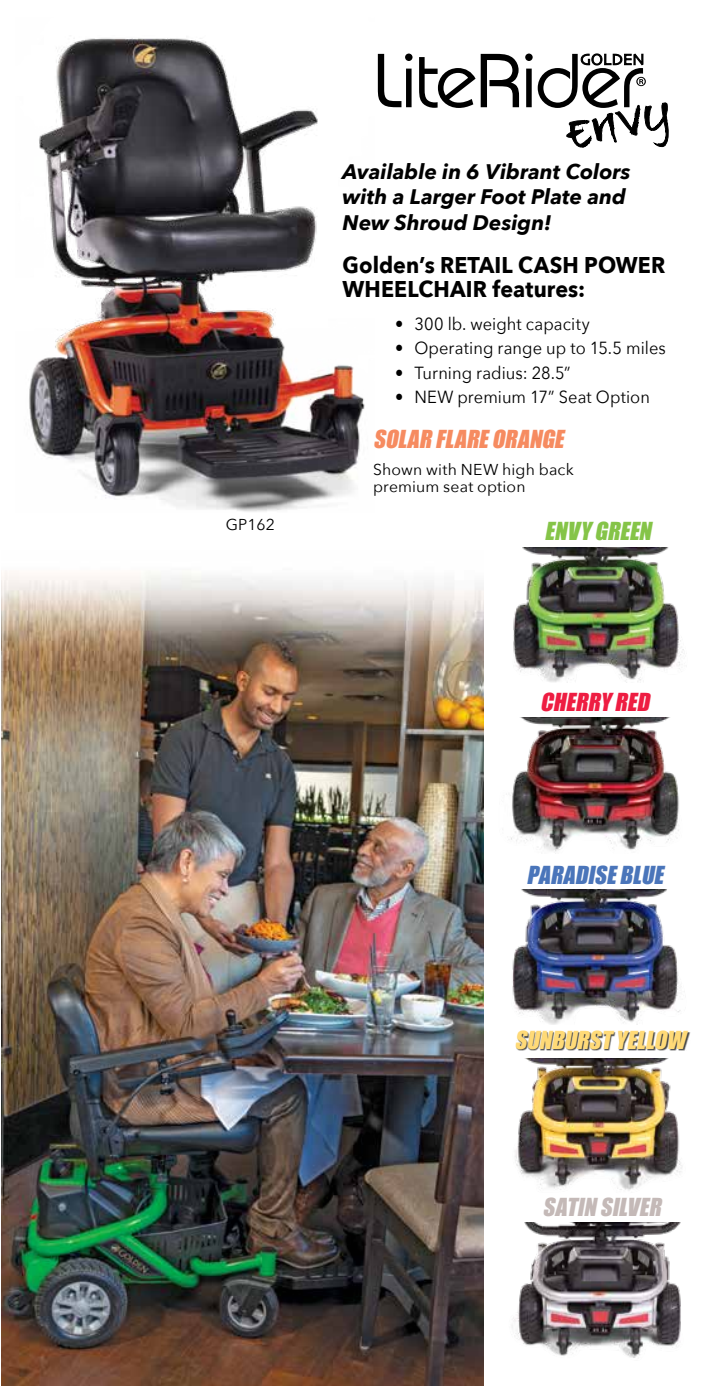
<style>
.page{position:relative;width:715px;height:1386px;background:#fff}
.page>*{position:absolute;margin:0;border:0;box-sizing:border-box;transform-origin:0 0}
.t1{font:700 22.75px/24.5px "Avenir Next";letter-spacing:.005em;color:#000;scale:.94 1}
.t2{font:italic 22.75px "Impact";color:#f68b60}
.t3{font:italic 22.75px "Impact";color:#ffda77}
.t4{font:italic 22.75px "Impact";color:#4a75ba}
.t5{font:italic 22.75px "Impact";color:#c4b9b7}
.t6{font:italic 22.75px "Impact";color:#ee1d42}
.t7{font:italic 22.75px "Impact";color:#85c448}
.t8{font:italic 700 21px/25.2px "Avenir Next";color:#000}
.t9{font:17.5px "Avenir Next";letter-spacing:.005em;color:#000;scale:.94 1}
.t10{font:15.75px/17.5px "Avenir Next";letter-spacing:.01em;color:#000}
</style>
<div class="page">
<img style="left:2px;top:571px;width:481px;height:815px">
<img style="left:29px;top:38px;width:336px;height:474px">
<svg style="left:377px;top:54px;width:35px;height:53px"></svg>
<svg style="left:419px;top:54px;width:99px;height:54px"></svg>
<svg style="left:525px;top:54px;width:143px;height:94px"></svg>
<img style="left:480px;top:1223px;width:201px;height:145px">
<img style="left:483px;top:717px;width:196px;height:137px">
<img style="left:512px;top:890px;width:169px;height:135px">
<img style="left:513px;top:548px;width:171px;height:135px">
<img style="left:482px;top:1059px;width:200px;height:135px">
<div style="left:516px;top:1032px;width:174px;height:19px;background:#000;opacity:.75"></div>
<p class="t10" style="left:226px;top:515px;width:50px">GP162</p>
<p class="t8" style="left:342px;top:159px;width:289px">Available in 6 Vibrant Colors with a Larger Foot Plate and<br>New Shroud Design!</p>
<h1 class="t1" style="left:342px;top:252px;width:344px">Golden’s RETAIL CASH POWER<br>WHEELCHAIR features:</h1>
<p class="t9" style="left:395px;top:309px;width:208px">• 300 lb. weight capacity</p>
<p class="t9" style="left:395px;top:333px;width:289px">• Operating range up to 15.5 miles</p>
<p class="t9" style="left:395px;top:358px;width:188px">• Turning radius: 28.5”</p>
<p class="t9" style="left:395px;top:382px;width:272px">• NEW premium 17” Seat Option</p>
<h1 class="t2" style="left:373px;top:422px;width:198px">SOLAR FLAREORANGE</h1>
<p class="t10" style="left:373px;top:460px;width:202px">Shown with NEW high back premium seat option</p>
<h1 class="t7" style="left:544px;top:513px;width:114px">ENVYGREEN</h1>
<h1 class="t6" style="left:540px;top:685px;width:116px">CHERRYRED</h1>
<h1 class="t4" style="left:526px;top:857px;width:144px">PARADISEBLUE</h1>
<h1 class="t3" style="left:514px;top:1023px;width:178px">SUNBURSTYELLOW</h1>
<h1 class="t5" style="left:542px;top:1190px;width:126px">SATIN SILVER</h1>
</div>
